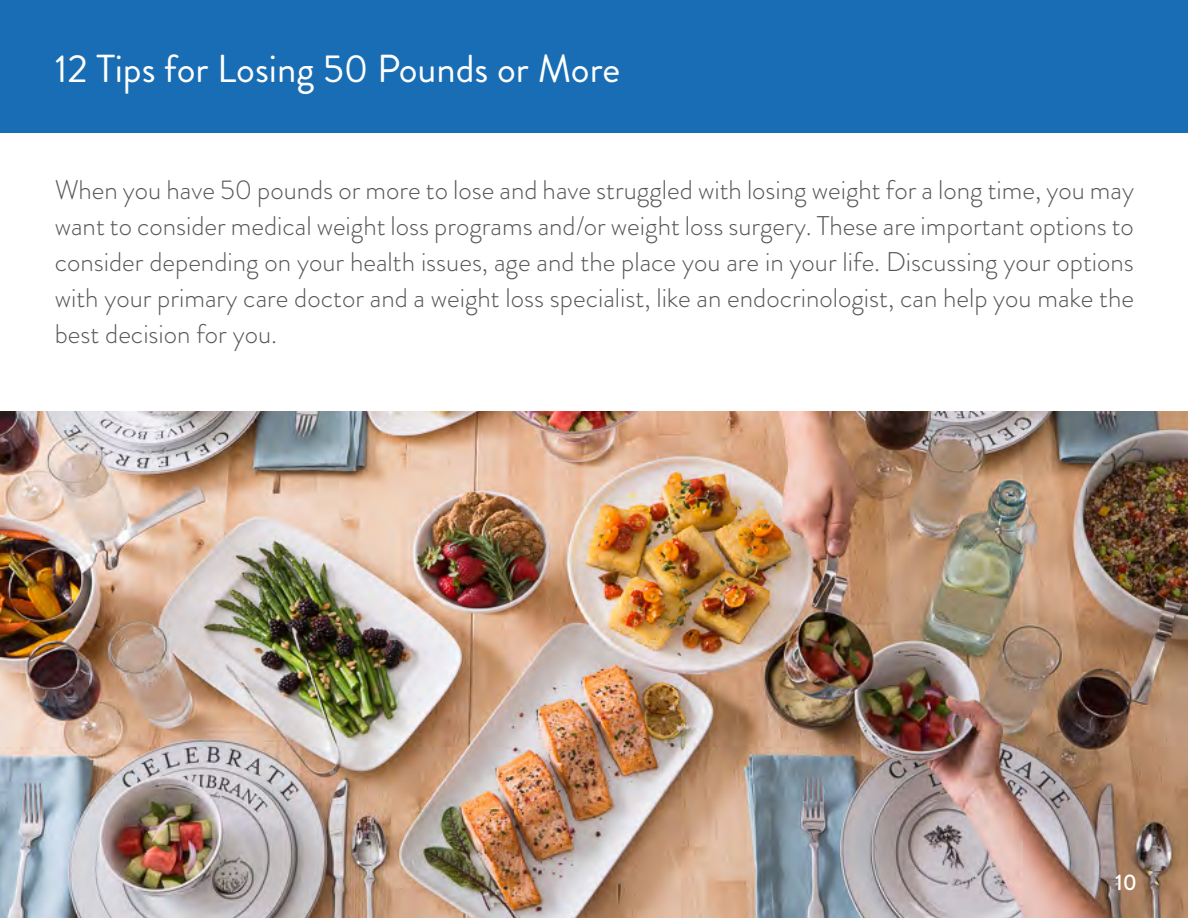
<style>
.page{position:relative;width:1188px;height:918px;background:#fff}
.page>*{position:absolute;margin:0;border:0;box-sizing:border-box;transform-origin:0 0}
.t1{font:39px "Brandon Grotesque";color:#fff}
.t2{font:300 27px/36px "Brandon Grotesque";color:#555656;text-align:justify}
.t3{font:500 22.5px "Brandon Grotesque";color:#fff}
</style>
<div class="page">
<img style="left:0;top:411px;width:1188px;height:507px">
<div style="left:0;top:0;width:1188px;height:133px;background:#196db4"></div>
<h1 class="t1" style="left:55px;top:42px;width:567px">12 Tips for Losing 50 Pounds or More</h1>
<p class="t2" style="left:55px;top:172px;width:1081px">When you have 50 pounds or more to lose and have struggled with losing weight for a long time, you may want to consider medical weight loss programs and/or weight loss surgery. These are important options to consider depending on your health issues, age and the place you are in your life. Discussing your options with your primary care doctor and a weight loss specialist, like an endocrinologist, can help you make the best decision for you.</p>
<p class="t3" style="left:1115px;top:867px;width:23px">10</p>
</div>
